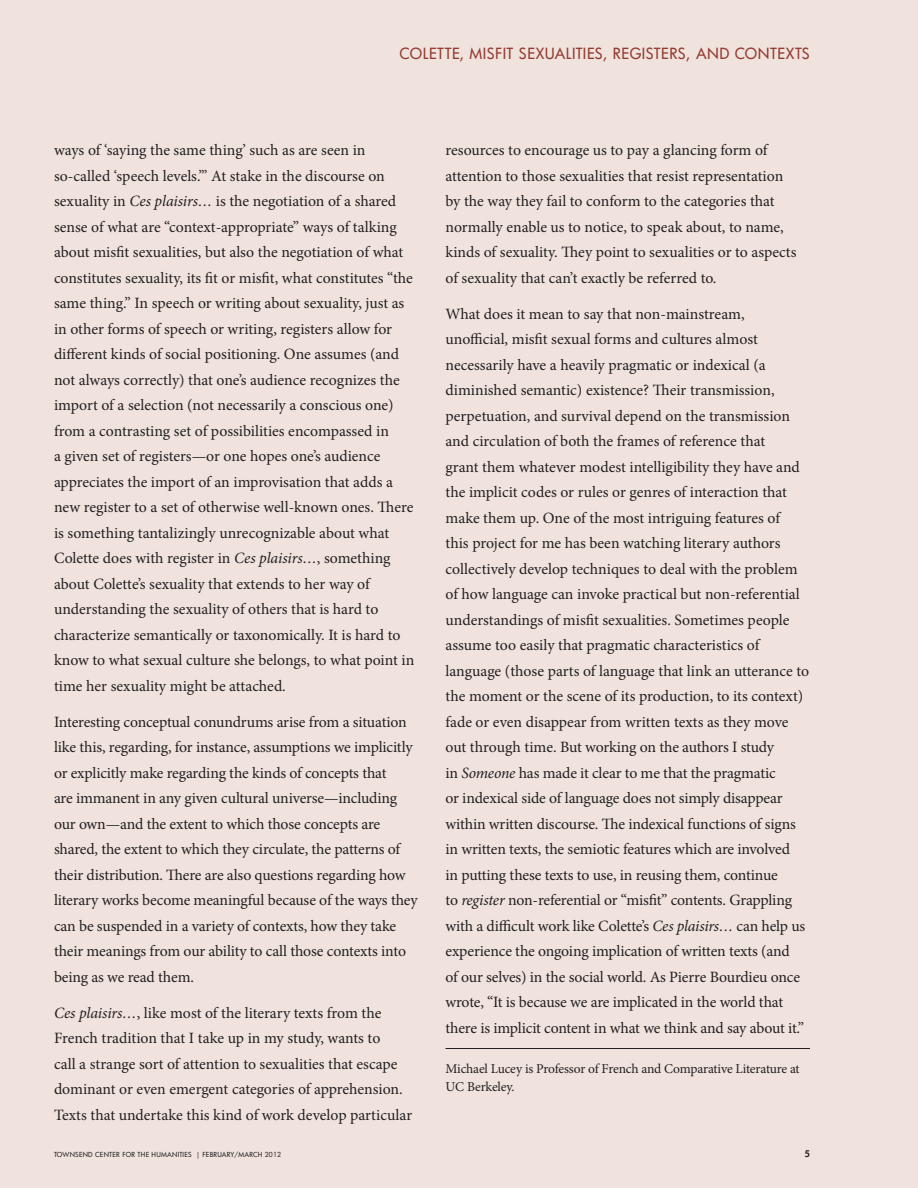
<style>
.page{position:relative;width:918px;height:1188px;background:#f0e3de}
.page>*{position:absolute;margin:0;border:0;box-sizing:border-box;transform-origin:0 0}
.t1{font:15.75px/25.5px "Minion Pro";letter-spacing:-.005em;color:#231f20}
.t2{font:500 15px "Futura CE";letter-spacing:.035em;color:#943a2f}
.t3{font:13.5px/18.8px "Minion Pro";letter-spacing:-.015em;color:#231f20}
.t4{font:800 9px "Futura CE";color:#231f20}
.t5{font:500 6.75px "Futura CE";letter-spacing:.035em;color:#231f20}
.s1{font-style:italic}
</style>
<div class="page">
<hr style="left:446px;top:1048px;width:364px;height:1px;background:#231f20">
<p class="t2" style="left:400px;top:44px;width:348px">CO LETTE, MISF IT SEXUALITIES, REGISTERS, AND CON</p>
<p class="t2" style="left:770px;top:44px;width:39px">TEXTS</p>
<p class="t1" style="left:54px;top:138px;width:362px">ways of ‘saying the same thing’ such as are seen in so-called ‘speech levels.’” At stake in the discourse on sexuality in <span class="s1">Ces plaisirs…</span> is the negotiation of a shared sense of what are “context-appropriate” ways of talking about misfit sexualities, but also the negotiation of what constitutes sexuality, its fit or misfit, what constitutes “the same thing.” In speech or writing about sexuality, just as in other forms of speech or writing, registers allow for different kinds of social positioning. One assumes (and not always correctly) that one’s audience recognizes the import of a selection (not necessarily a conscious one) from a contrasting set of possibilities encompassed in<br>a given set of registers—or one hopes one’s audience appreciates the import of an improvisation that adds a new register to a set of otherwise well-known ones. There is something tantalizingly unrecognizable about what Colette does with register in <span class="s1">Ces plaisirs…</span>, something about Colette’s sexuality that extends to her way of understanding the sexuality of others that is hard to characterize semantically or taxonomically. It is hard to know to what sexual culture she belongs, to what point in time her sexuality might be attached.</p>
<p class="t1" style="left:54px;top:709px;width:365px">Interesting conceptual conundrums arise from a situation like this, regarding, for instance, assumptions we implicitly or explicitly make regarding the kinds of concepts that<br>are immanent in any given cultural universe—including our own—and the extent to which those concepts are shared, the extent to which they circulate, the patterns of their distribution. There are also questions regarding how literary works become meaningful because of the ways they can be suspended in a variety of contexts, how they take their meanings from our ability to call those contexts into being as we read them.</p>
<p class="t1" style="left:54px;top:1000px;width:360px"><span class="s1">Ces plaisirs…</span>, like most of the literary texts from the French tradition that I take up in my study, wants to<br>call a strange sort of attention to sexualities that escape dominant or even emergent categories of apprehension.<br>Texts that undertake this kind of work develop particular</p>
<p class="t1" style="left:446px;top:138px;width:353px">resources to encourage us to pay a glancing form of attention to those sexualities that resist representation by the way they fail to conform to the categories that normally enable us to notice, to speak about, to name, kinds of sexuality. They point to sexualities or to aspects of sexuality that can’t exactly be referred to.</p>
<p class="t1" style="left:446px;top:301px;width:365px">What does it mean to say that non-mainstream, unofficial, misfit sexual forms and cultures almost necessarily have a heavily pragmatic or indexical (a diminished semantic) existence? Their transmission, perpetuation, and survival depend on the transmission and circulation of both the frames of reference that<br>grant them whatever modest intelligibility they have and the implicit codes or rules or genres of interaction that make them up. One of the most intriguing features of<br>this project for me has been watching literary authors collectively develop techniques to deal with the problem of how language can invoke practical but non-referential understandings of misfit sexualities. Sometimes people assume too easily that pragmatic characteristics of language (those parts of language that link an utterance to the moment or the scene of its production, to its context) fade or even disappear from written texts as they move out through time. But working on the authors I study<br>in <span class="s1">Someone</span> has made it clear to me that the pragmatic<br>or indexical side of language does not simply disappear within written discourse. The indexical functions of signs in written texts, the semiotic features which are involved<br>in putting these texts to use, in reusing them, continue<br>to <span class="s1">register</span> non-referential or “misfit” contents. Grappling with a difficult work like Colette’s <span class="s1">Ces plaisirs…</span> can help us experience the ongoing implication of written texts (and<br>of our selves) in the social world. As Pierre Bourdieu once wrote, “It is because we are implicated in the world that there is implicit content in what we think and say about it.”</p>
<p class="t3" style="left:446px;top:1059px;width:356px">Michael Lucey is Professor of French and Comparative Literature at<br>UC Berkeley.</p>
<p class="t5" style="left:54px;top:1150px;width:229px">TOWNSEND CENTER FOR THE HUMANITI ES | FEBRUARY/MARCH 2012</p>
<p class="t4" style="left:805px;top:1148px;width:7px">5</p>
</div>
